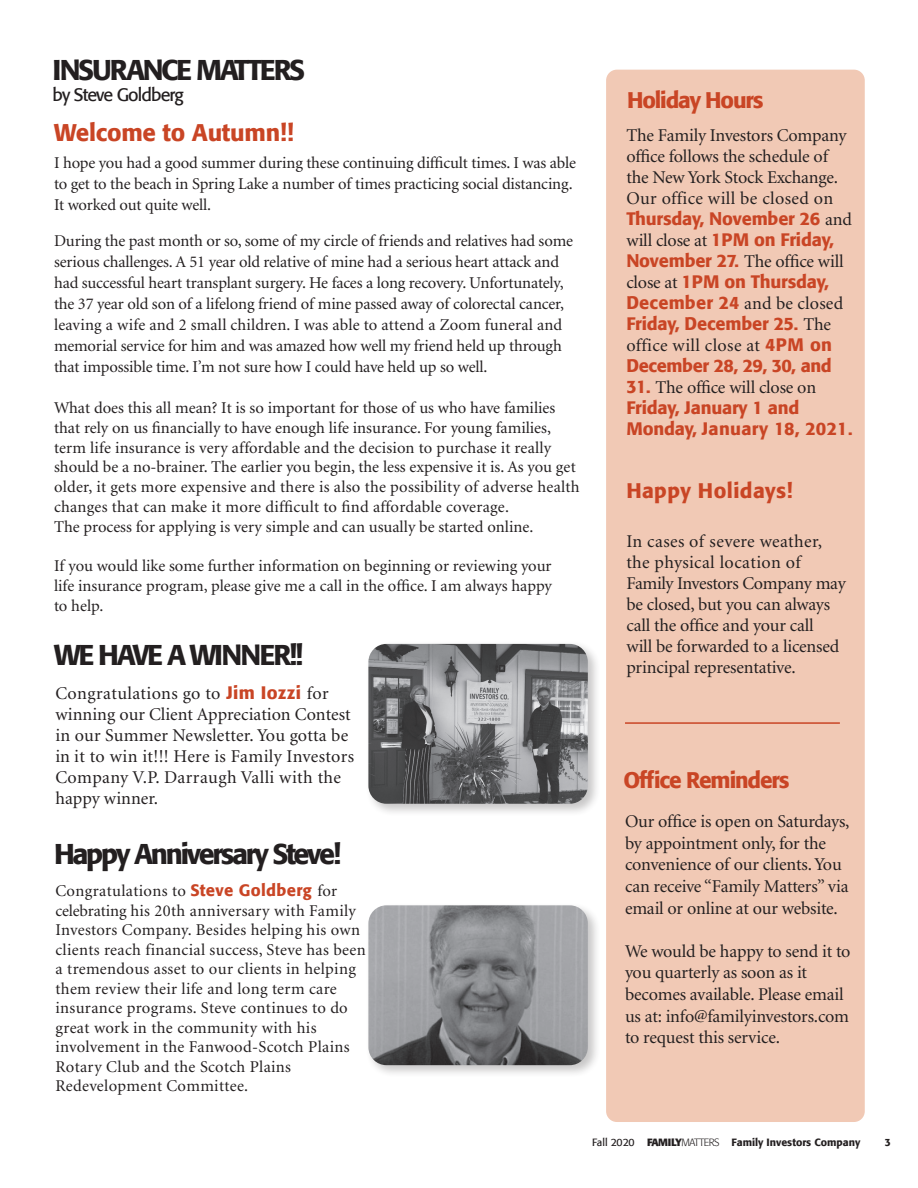
<style>
.page{position:relative;width:918px;height:1188px;background:#fff}
.page>*{position:absolute;margin:0;border:0;box-sizing:border-box;transform-origin:0 0}
.t1{font:500 28.5px "Formata";letter-spacing:-.08em;color:#231f20}
.t2{font:500 24px "Formata";letter-spacing:-.01em;color:#c94525}
.title_3_color_small{font:500 22.5px "Formata";letter-spacing:-.05em;color:#c94525}
.main_noIndent{font:500 21px "Formata";letter-spacing:.02em;color:#c94525}
.main_noIndent-2{font:18px/21px "Minion";letter-spacing:-.01em;color:#231f20}
.main_noIndent-3{font:18px/21px "Minion";letter-spacing:.01em;color:#231f20}
.main_noIndent-4{font:500 18px/21px "Formata";letter-spacing:-.01em;color:#c94525}
.t3{font:18px "Formata";letter-spacing:-.05em;color:#231f20}
.t4{font:16.5px/21px "Minion";color:#231f20}
.t5{font:16.5px/19.5px "Minion";letter-spacing:.02em;color:#231f20}
.t6{font:500 10.5px "Formata";color:#231f20}
.s1{font-family:"Formata";font-weight:500;color:#c94525}
.s2{font-family:"Minion";font-weight:400;color:#231f20}
.s3{font-weight:400}
.s4{font-weight:700}
.s5{font-weight:300}
</style>
<div class="page">
<div style="left:606px;top:70px;width:259px;height:1052px;background:#f1c9b5;border-radius:11px"></div>
<hr style="left:625px;top:722px;width:215px;height:2px;background:#c94525">
<div style="left:365px;top:902px;width:236px;height:176px;background:#231f20;opacity:.25"></div>
<img style="left:368px;top:905px;width:220px;height:160px">
<div style="left:365px;top:640px;width:236px;height:177px;background:#231f20;opacity:.25"></div>
<img style="left:368px;top:644px;width:220px;height:160px">
<p class="t1" style="left:53px;top:53px;width:254px">INSURANCE MATTERS</p>
<p class="t3" style="left:53px;top:84px;width:133px">by Steve Goldberg</p>
<p class="t2" style="left:54px;top:118px;width:241px">Welcome to Autumn!!</p>
<p class="t4" style="left:54px;top:153px;width:524px">I hope you had a good summer during these continuing difficult times. I was able to get to the beach in Spring Lake a number of times practicing social distancing.<br>It worked out quite well.</p>
<p class="t4" style="left:54px;top:231px;width:520px">During the past month or so, some of my circle of friends and relatives had some serious challenges. A 51 year old relative of mine had a serious heart attack and had successful heart transplant surgery. He faces a long recovery. Unfortunately, the 37 year old son of a lifelong friend of mine passed away of colorectal cancer, leaving a wife and 2 small children. I was able to attend a Zoom funeral and memorial service for him and was amazed how well my friend held up through that impossible time. I’m not sure how I could have held up so well.</p>
<p class="t4" style="left:54px;top:399px;width:527px;line-height:19.8px">What does this all mean? It is so important for those of us who have families that rely on us financially to have enough life insurance. For young families, term life insurance is very affordable and the decision to purchase it really should be a no-brainer. The earlier you begin, the less expensive it is. As you get older, it gets more expensive and there is also the possibility of adverse health changes that can make it more difficult to find affordable coverage.<br>The process for applying is very simple and can usually be started online.</p>
<p class="t4" style="left:54px;top:557px;width:499px;line-height:19.8px;text-align:justify">If you would like some further information on beginning or reviewing your life insurance program, please give me a call in the office. I am always happy to help.</p>
<p class="t1" style="left:54px;top:638px;width:251px">WE HAVE A WINNER!!</p>
<p class="main_noIndent-3" style="left:56px;top:683px;width:300px">Congratulations go to <span class="s1">Jim Iozzi</span> for winning our Client Appreciation Contest in our Summer Newsletter. You gotta be in it to win it!!! Here is Family Investors Company V.P. Darraugh Valli with the happy winner.</p>
<p class="t1" style="left:54px;top:836px;width:289px">Happy Anniversary Steve!</p>
<p class="t5" style="left:56px;top:882px;width:312px">Congratulations to <span class="s1">Steve Goldberg</span> for celebrating his 20th anniversary with Family Investors Company. Besides helping his own clients reach financial success, Steve has been a tremendous asset to our clients in helping them review their life and long term care insurance programs. Steve continues to do great work in the community with his involvement in the Fanwood-Scotch Plains Rotary Club and the Scotch Plains Redevelopment Committee.</p>
<p class="title_3_color_small" style="left:627px;top:87px;width:138px">Holiday Hours</p>
<p class="main_noIndent-2" style="left:626px;top:126px;width:227px">The Family Investors Company office follows the schedule of the New York Stock Exchange.<br>Our office will be closed on<br><span class="s1">Thursday, November 26</span> and will close at <span class="s1">1PM on Friday,<br>November 27.</span> The office will close at <span class="s1">1PM on Thursday,<br>December 24</span> and be closed<br><span class="s1">Friday, December 25.</span> The office will close at <span class="s1">4PM on<br>December 28, 29, 30, and</span></p>
<p class="main_noIndent-4" style="left:626px;top:376px;width:228px">31. <span class="s2">The office will close on<br></span>Friday, January 1 and<br>Monday, January 18, 2021.</p>
<p class="main_noIndent" style="left:626px;top:478px;width:168px">Happy Holidays!</p>
<p class="main_noIndent-2" style="left:626px;top:531px;width:221px">In cases of severe weather, the physical location of<br>Family Investors Company may be closed, but you can always call the office and your call<br>will be forwarded to a licensed principal representative.</p>
<p class="title_3_color_small" style="left:624px;top:766px;width:168px">Office Reminders</p>
<p class="main_noIndent-2" style="left:625px;top:811px;width:226px;line-height:21.6px">Our office is open on Saturdays, by appointment only, for the convenience of our clients. You can receive “Family Matters” via email or online at our website.</p>
<p class="main_noIndent-2" style="left:625px;top:941px;width:227px;line-height:21.6px">We would be happy to send it to you quarterly as soon as it becomes available. Please email us at: info@familyinvestors.com to request this service.</p>
<p class="t6" style="left:592px;top:1136px;width:270px"><span class="s3">Fall 2020</span> <span class="s4">FAMILY</span><span class="s5">MATTERS</span> Family Investors Company</p>
<p class="t6" style="left:885px;top:1136px;width:8px">3</p>
</div>
